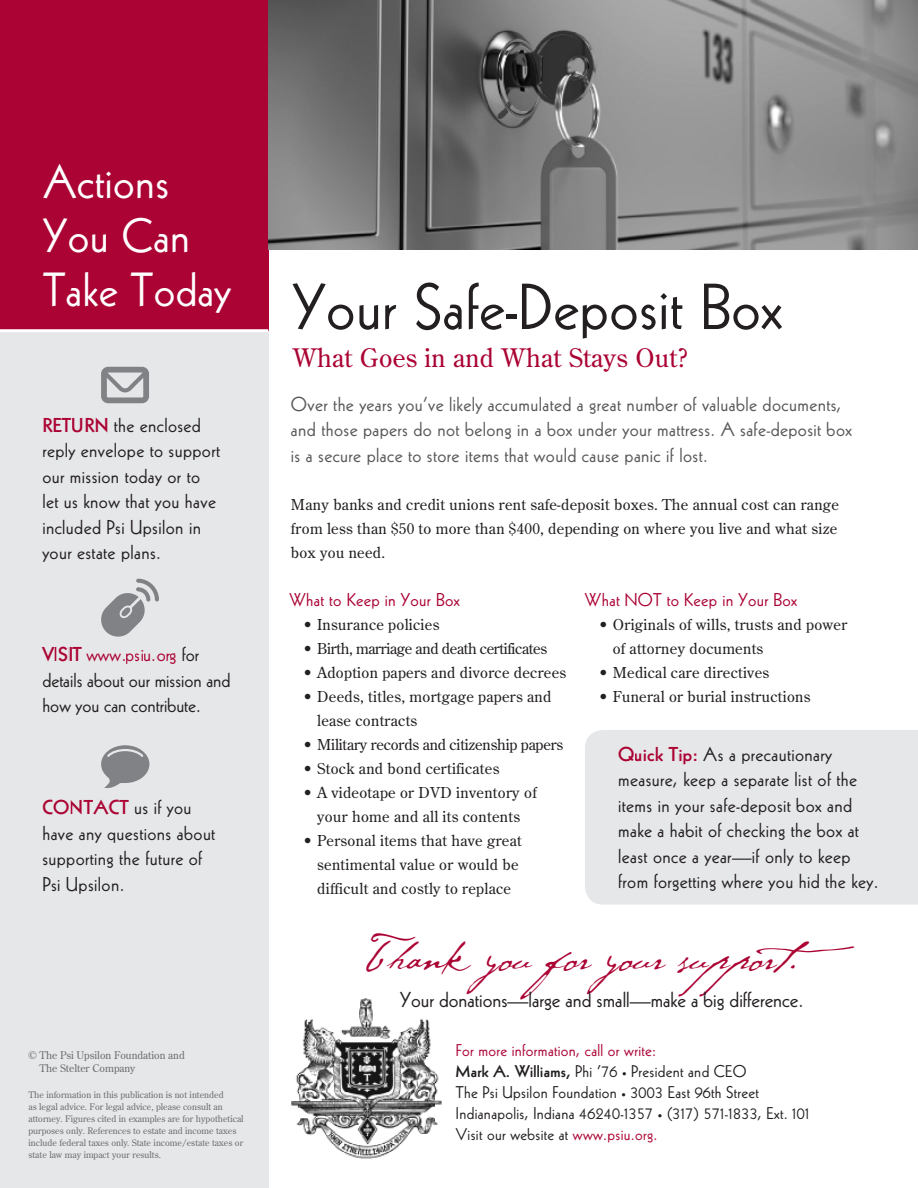
<style>
.page{position:relative;width:918px;height:1188px;background:#fff}
.page>*{position:absolute;margin:0;border:0;box-sizing:border-box;transform-origin:0 0}
.t1{font:63px "Kabel";letter-spacing:.01em;color:#231f20}
.t2{font:46.5px "Cezanne";color:#ab0333}
.t3{font:46.5px/54px "Kabel";letter-spacing:.01em;color:#fff}
.t4{font:25.5px "Century Old Style";letter-spacing:.01em;color:#ab0333}
.t5{font:21px "Kabel";color:#231f20}
.t6{font:19.5px/25.5px "Kabel";letter-spacing:.02em;color:#231f20}
.t7{font:19.5px/25.8px "Kabel";letter-spacing:.02em;color:#57585a}
.t8{font:19.5px/25.5px "Kabel";color:#231f20}
.t9{font:18px "Kabel";letter-spacing:.02em;color:#ab0333}
.t10{font:16.5px/21px "Kabel";letter-spacing:.02em;color:#231f20}
.t11{font:15px/24px "Century Old Style";letter-spacing:.02em;color:#231f20}
.t12{font:15px "Century Old Style";letter-spacing:-.01em;color:#231f20}
.t13{font:15px "Century Old Style";letter-spacing:-.02em;color:#231f20}
.t14{font:10.5px/13.5px "Century Old Style";color:#6c6d70}
.t15{font:9px/12px "Century Old Style";color:#6c6d70}
.s1{font-weight:800;color:#ab0333}
.s2{color:#ab0333}
.s3{font-weight:800}
.s4{font-size:9px}
</style>
<div class="page">
<img style="left:291px;top:998px;width:151px;height:161px">
<div style="left:0;top:0;width:268px;height:1188px;background:#e6e7e9"></div>
<div style="left:0;top:0;width:268px;height:331px;background:#ab0333"></div>
<hr style="left:0;top:329px;width:268px;height:3px;background:#fff">
<div style="left:585px;top:730px;width:333px;height:175px;background:#e6e7e9"></div>
<svg style="left:101px;top:367px;width:48px;height:36px"></svg>
<svg style="left:101px;top:745px;width:48px;height:43px"></svg>
<svg style="left:101px;top:579px;width:58px;height:58px"></svg>
<img style="left:268px;top:0;width:650px;height:250px">
<svg style="left:669px;top:747px;width:27px;height:17px"></svg>
<svg style="left:619px;top:746px;width:44px;height:15px"></svg>
<h2 class="t3" style="left:43px;top:155px;width:189px">Actions<br>You Can<br>Take Today</h2>
<h3 class="t6" style="left:42px;top:412px;width:179px"><span class="s1">RETURN</span> the enclosed reply envelope to support our mission today or to let us know that you have included Psi Upsilon in your estate plans.</h3>
<h3 class="t8" style="left:42px;top:642px;width:190px"><span class="s1">VISIT</span> <span class="s2">www.psiu.org</span> for details about our mission and how you can contribute.</h3>
<h3 class="t6" style="left:42px;top:795px;width:174px"><span class="s1">CONTACT</span> us if you have any questions about supporting the future of<br>Psi Upsilon.</h3>
<p class="t14" style="left:40px;top:1048px;width:147px;text-indent:-11px">© The Psi Upsilon Foundation and<br>The Stelter Company</p>
<p class="t15" style="left:28px;top:1088px;width:217px">The information in this publication is not intended<br>as legal advice. For legal advice, please consult an attorney. Figures cited in examples are for hypothetical purposes only. References to estate and income taxes include federal taxes only. State income/estate taxes or state law may impact your results.</p>
<h1 class="t1" style="left:293px;top:270px;width:491px">Your Safe-Deposit Box</h1>
<h3 class="t4" style="left:293px;top:341px;width:397px">What Goes in and What Stays Out?</h3>
<h3 class="t7" style="left:291px;top:391px;width:563px">Over the years you’ve likely accumulated a great number of valuable documents, and those papers do not belong in a box under your mattress. A safe-deposit box is a secure place to store items that would cause panic if lost.</h3>
<p class="t11" style="left:291px;top:492px;width:550px">Many banks and credit unions rent safe-deposit boxes. The annual cost can range from less than $50 to more than $400, depending on where you live and what size box you need.</p>
<p class="t9" style="left:289px;top:589px;width:172px">What to Keep in Your Box</p>
<p class="t11" style="left:303px;top:612px;width:138px">• Insurance policies</p>
<p class="t13" style="left:303px;top:639px;width:246px">• Birth, marriage and death certificates</p>
<p class="t11" style="left:303px;top:660px;width:265px">• Adoption papers and divorce decrees</p>
<p class="t11" style="left:317px;top:684px;width:236px;text-indent:-14px">• Deeds, titles, mortgage papers and lease contracts</p>
<p class="t12" style="left:303px;top:735px;width:262px">• Military records and citizenship papers</p>
<p class="t11" style="left:303px;top:756px;width:198px">• Stock and bond certificates</p>
<p class="t11" style="left:303px;top:780px;width:235px;text-align:center">• A videotape or DVD inventory of your home and all its contents</p>
<p class="t11" style="left:317px;top:828px;width:206px;text-indent:-14px">• Personal items that have great sentimental value or would be difficult and costly to replace</p>
<p class="t9" style="left:585px;top:589px;width:214px">What NOT to Keep in Your Box</p>
<p class="t11" style="left:613px;top:612px;width:236px;text-indent:-14px">• Originals of wills, trusts and power of attorney documents</p>
<p class="t11" style="left:598px;top:660px;width:172px">• Medical care directives</p>
<p class="t11" style="left:598px;top:684px;width:214px">• Funeral or burial instructions</p>
<h3 class="t6" style="left:618px;top:741px;width:262px"><span class="s1">Quick Tip:</span> As a precautionary measure, keep a separate list of the items in your safe-deposit box and make a habit of checking the box at least once a year—if only to keep from forgetting where you hid the key.</h3>
<h2 class="t2" style="left:365px;top:925px;width:511px">Thank you for your support.</h2>
<h3 class="t5" style="left:400px;top:987px;width:405px">Your donations—large and small—make a big difference.</h3>
<p class="t10" style="left:456px;top:1040px;width:355px"><span class="s2">For more information, call or write:<br></span><span class="s3">Mark A. Williams,</span> Phi ’76 <span class="s4">•</span> President and CEO<br>The Psi Upsilon Foundation <span class="s4">•</span> 3003 East 96th Street Indianapolis, Indiana 46240-1357 <span class="s4">•</span> (317) 571-1833, Ext. 101<br>Visit our website at <span class="s2">www.psiu.org.</span></p>
</div>
